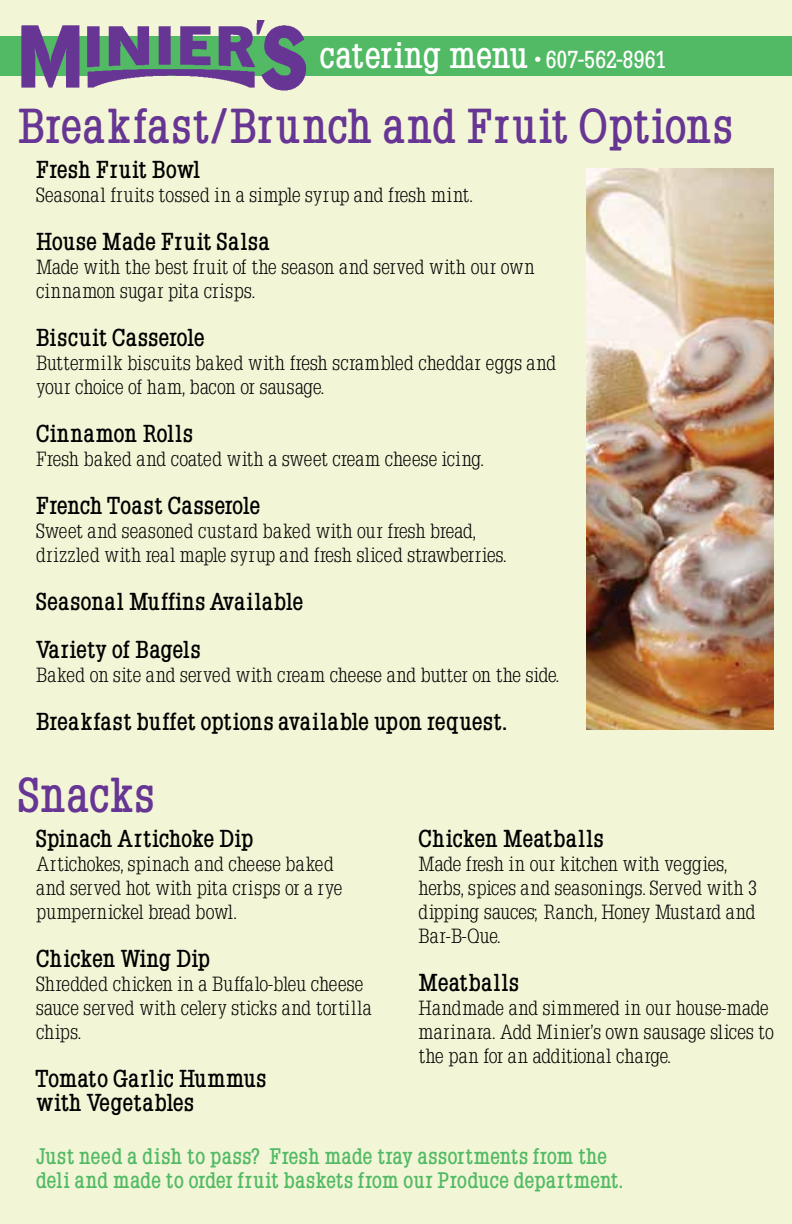
<style>
.page{position:relative;width:792px;height:1224px;background:#f3f6d6}
.page>*{position:absolute;margin:0;border:0;box-sizing:border-box;transform-origin:0 0}
.t1{font:700 48px "Napoleon";letter-spacing:.035em;color:#673694}
.t2{font:700 24px/24px "Napoleon";letter-spacing:.03em;color:#000}
.t3{font:700 24px/48px "Napoleon";color:#000}
.t4{font:700 24px "Napoleon";letter-spacing:.045em;color:#fff}
.t5{font:700 22px/24px "Napoleon";letter-spacing:.03em;color:#52ba65}
.t6{font:300 20px/24px "Napoleon";color:#000}
.t7{font:300 20px "Napoleon";letter-spacing:.02em;color:#000}
.s1{font-size:36px}
</style>
<div class="page">
<div style="left:0;top:36px;width:792px;height:40px;background:#52ba65"></div>
<img style="left:18px;top:20px;width:289px;height:70px">
<img style="left:586px;top:169px;width:188px;height:561px">
<p class="t4" style="left:320px;top:46px;width:347px"><span class="s1">catering menu</span> • 607-562-8961</p>
<h1 class="t1" style="left:18px;top:100px;width:716px">Breakfast/Brunch and Fruit Options</h1>
<p class="t2" style="left:36px;top:157px;width:166px">Fresh Fruit Bowl</p>
<p class="t7" style="left:36px;top:183px;width:438px">Seasonal fruits tossed in a simple syrup and fresh mint.</p>
<p class="t2" style="left:36px;top:229px;width:236px">House Made Fruit Salsa</p>
<p class="t6" style="left:36px;top:254px;width:501px">Made with the best fruit of the season and served with our own cinnamon sugar pita crisps.</p>
<p class="t2" style="left:36px;top:325px;width:170px">Biscuit Casserole</p>
<p class="t6" style="left:36px;top:350px;width:522px">Buttermilk biscuits baked with fresh scrambled cheddar eggs and your choice of ham, bacon or sausage.</p>
<p class="t2" style="left:36px;top:421px;width:158px">Cinnamon Rolls</p>
<p class="t6" style="left:36px;top:446px;width:449px">Fresh baked and coated with a sweet cream cheese icing.</p>
<p class="t2" style="left:36px;top:493px;width:226px">French Toast Casserole</p>
<p class="t6" style="left:36px;top:518px;width:472px">Sweet and seasoned custard baked with our fresh bread, drizzled with real maple syrup and fresh sliced strawberries.</p>
<p class="t3" style="left:36px;top:577px;width:269px">Seasonal Muffins Available<br>Variety of Bagels</p>
<p class="t6" style="left:36px;top:662px;width:524px">Baked on site and served with cream cheese and butter on the side.</p>
<p class="t2" style="left:36px;top:709px;width:471px">Breakfast buffet options available upon request.</p>
<h1 class="t1" style="left:18px;top:768px;width:137px">Snacks</h1>
<p class="t3" style="left:36px;top:815px;width:219px">Spinach Artichoke Dip</p>
<p class="t6" style="left:36px;top:852px;width:308px">Artichokes, spinach and cheese baked and served hot with pita crisps or a rye pumpernickel bread bowl.</p>
<p class="t3" style="left:36px;top:935px;width:175px">Chicken Wing Dip</p>
<p class="t6" style="left:36px;top:972px;width:337px">Shredded chicken in a Buffalo-bleu cheese sauce served with celery sticks and tortilla chips.</p>
<p class="t2" style="left:36px;top:1067px;width:232px">Tomato Garlic Hummus with Vegetables</p>
<p class="t2" style="left:419px;top:827px;width:186px">Chicken Meatballs</p>
<p class="t6" style="left:418px;top:852px;width:340px">Made fresh in our kitchen with veggies, herbs, spices and seasonings. Served with 3 dipping sauces; Ranch, Honey Mustard and Bar-B-Que.</p>
<p class="t2" style="left:418px;top:971px;width:102px">Meatballs</p>
<p class="t6" style="left:418px;top:996px;width:357px">Handmade and simmered in our house-made marinara. Add Minier’s own sausage slices to the pan for an additional charge.</p>
<p class="t5" style="left:36px;top:1144px;width:588px">Just need a dish to pass? Fresh made tray assortments from the deli and made to order fruit baskets from our Produce department.</p>
</div>
